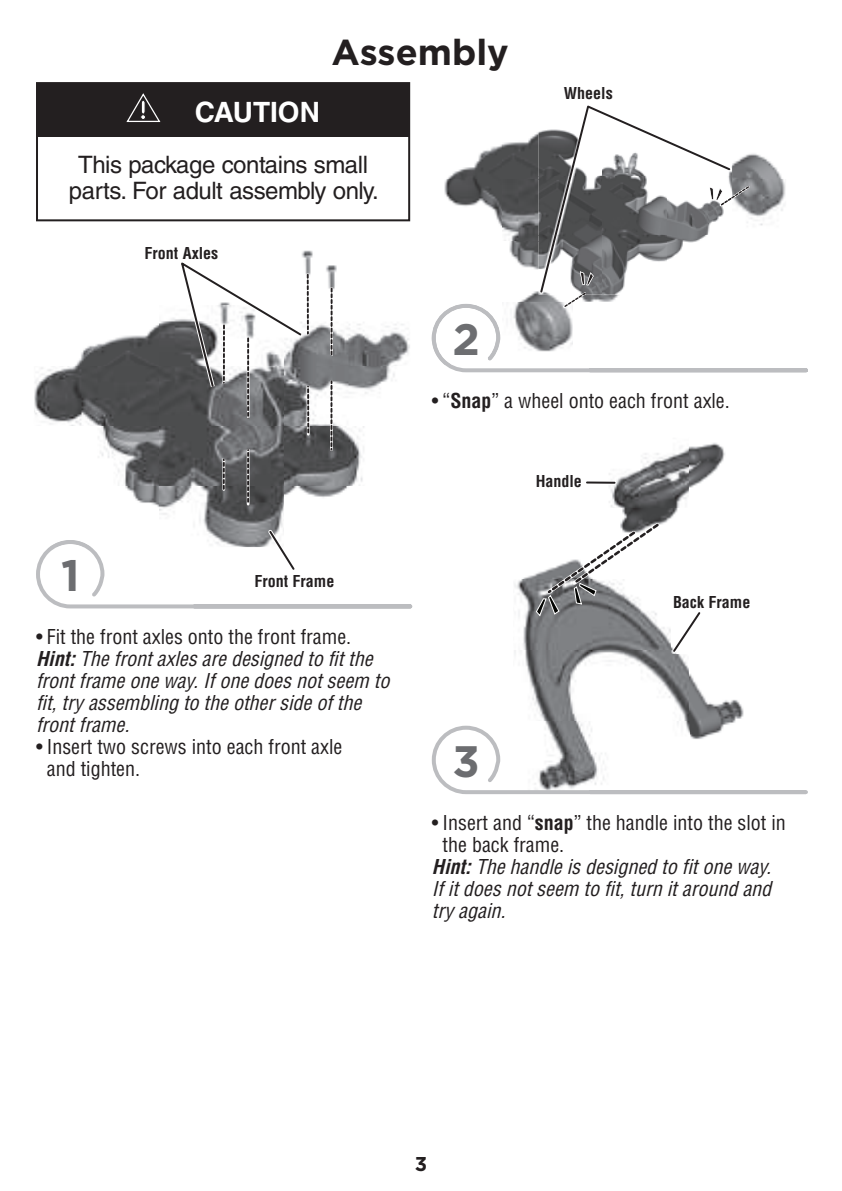
<style>
.page{position:relative;width:842px;height:1191px;background:#fff}
.page>*{position:absolute;margin:0;border:0;box-sizing:border-box;transform-origin:0 0}
.t1{font:700 44px "Gotham";color:#6c6d70}
.t2{font:700 44px "Gotham";color:#6d6e71}
.t3{font:700 36px "Gotham";color:#231f20}
.t4{font:700 28px "Helvetica LT Std";color:#fff}
.t5{font:24px/26px "Helvetica LT Std";letter-spacing:-.02em;color:#231f20;text-align:center}
.t6{font:italic condensed 20px/22px "Helvetica LT Std";color:#231f20}
.t7{font:condensed 20px/22px "Helvetica LT Std";color:#231f20}
.t8{font:700 20px "Gotham";color:#231f20}
.t9{font:700 condensed 16px "Helvetica LT Std";color:#231f20}
.s1{font-weight:700}
.s2{font-style:normal}
</style>
<div class="page">
<img style="left:514px;top:443px;width:230px;height:281px">
<svg style="left:535px;top:521px;width:126px;height:96px"></svg>
<hr style="left:586px;top:481px;width:28px;height:4px;background:#fff">
<hr style="left:587px;top:481px;width:27px;height:3px;background:#231f20">
<svg style="left:431px;top:724px;width:377px;height:71px"></svg>
<svg style="left:671px;top:610px;width:31px;height:44px"></svg>
<svg style="left:432px;top:105px;width:376px;height:267px"></svg>
<div style="left:37px;top:83px;width:372px;height:53px;background:#231f20"></div>
<div style="left:36px;top:82px;width:374px;height:139px;border:2px solid #231f20"></div>
<svg style="left:126px;top:93px;width:35px;height:29px"></svg>
<img style="left:34px;top:250px;width:376px;height:276px">
<hr style="left:330px;top:288px;width:3px;height:162px;background:#fff">
<svg style="left:330px;top:288px;width:2px;height:162px"></svg>
<svg style="left:309px;top:275px;width:1px;height:159px"></svg>
<svg style="left:176px;top:255px;width:133px;height:249px"></svg>
<svg style="left:36px;top:526px;width:376px;height:82px"></svg>
<h2 class="t3" style="left:331px;top:37px;width:179px">Assembly</h2>
<h3 class="t4" style="left:195px;top:102px;width:127px">CAUTION</h3>
<p class="t5" style="left:69px;top:154px;width:311px">This package contains small parts. For adult assembly only.</p>
<p class="t9" style="left:145px;top:248px;width:75px">Front Axles</p>
<h1 class="t2" style="left:452px;top:321px;width:29px">2</h1>
<p class="t9" style="left:564px;top:88px;width:50px">Wheels</p>
<p class="t7" style="left:432px;top:392px;width:299px">• “<span class="s1">Snap</span>” a wheel onto each front axle.</p>
<h1 class="t1" style="left:61px;top:557px;width:20px">1</h1>
<p class="t9" style="left:254px;top:575px;width:81px">Front Frame</p>
<p class="t6" style="left:36px;top:629px;width:359px"><span class="s2">• Fit the front axles onto the front frame.<br></span><span class="s1">Hint:</span>The frontaxles are designed to fitthe frontframe one way.If one does notseem to fit,try assembling to the otherside of the frontframe.</p>
<p class="t7" style="left:47px;top:739px;width:297px;text-indent:-11px">• Insert two screws into each front axle and tighten.</p>
<p class="t9" style="left:536px;top:476px;width:48px">Handle</p>
<h1 class="t1" style="left:452px;top:743px;width:29px">3</h1>
<p class="t9" style="left:673px;top:596px;width:79px">Back Frame</p>
<p class="t7" style="left:432px;top:814px;width:356px">• Insert and “<span class="s1">snap</span>” the handle into the slot in</p>
<p class="t7" style="left:442px;top:836px;width:123px">the back frame.</p>
<p class="t6" style="left:432px;top:858px;width:345px"><span class="s1">Hint:</span>The handle is designed to fitone way.</p>
<p class="t6" style="left:432px;top:880px;width:345px">If itdoes notseem to fit,turn itaround and</p>
<p class="t6" style="left:432px;top:902px;width:80px">try again.</p>
<p class="t8" style="left:415px;top:1156px;width:14px">3</p>
</div>
